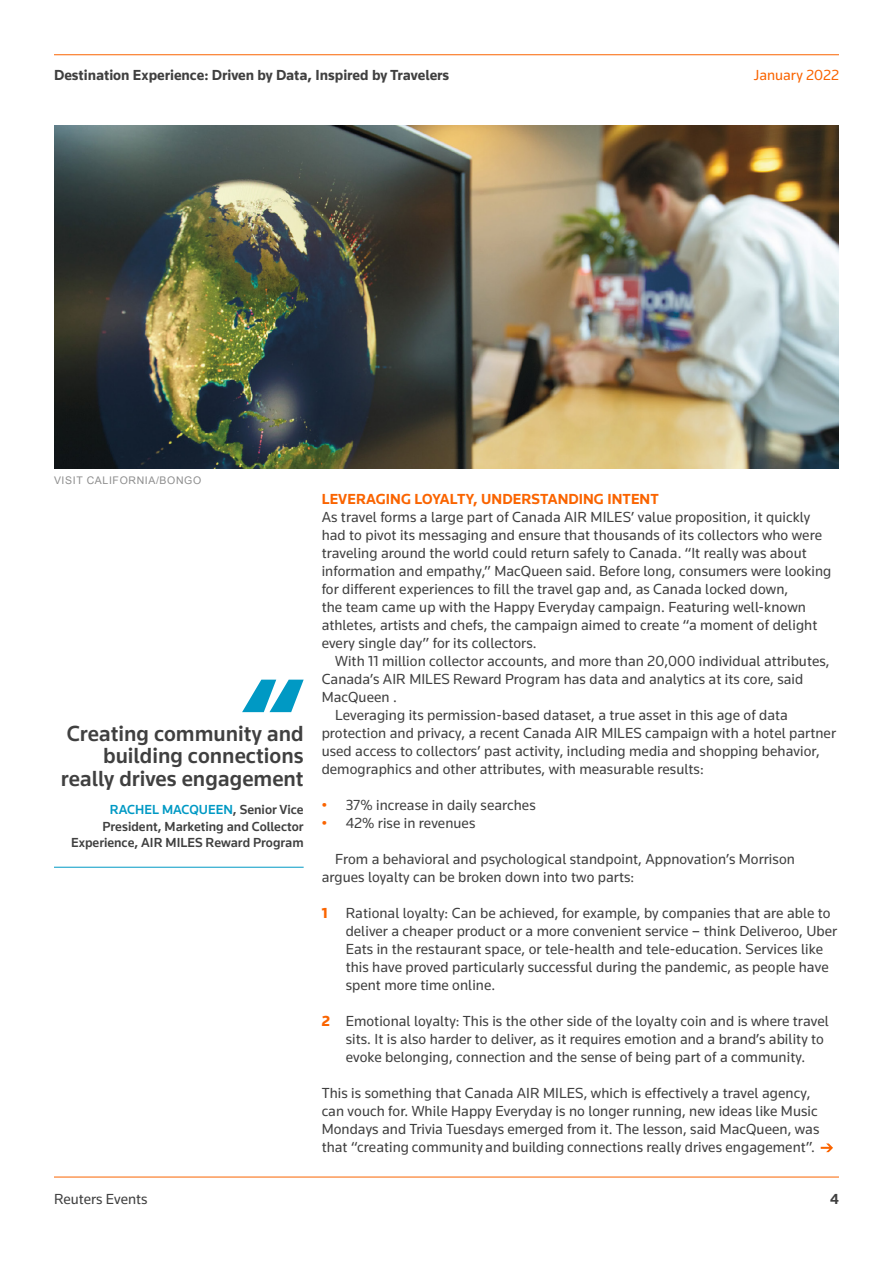
<style>
.page{position:relative;width:893px;height:1263px;background:#fff}
.page>*{position:absolute;margin:0;border:0;box-sizing:border-box;transform-origin:0 0}
.t1{font:500 22.5px/22.5px "Knowledge 2017";color:#404040;text-align:right}
.t2{font:15px/18px "Knowledge 2017";letter-spacing:.005em;color:#404040}
.t3{font:700 15px "Knowledge 2017";color:#404040}
.t4{font:700 15px "Knowledge 2017";letter-spacing:.005em;color:#fa6400}
.t5{font:15px "Knowledge 2017";color:#fa6400}
.t6{font:500 13.5px/16.5px "Knowledge 2017";color:#404040;text-align:right}
.t7{font:10.5px "Arial";letter-spacing:.06em;color:#8d8d8d}
.s1{color:#0099c4}
.s2{color:#fa6400}
.s3{font-weight:900;color:#fa6400}
</style>
<div class="page">
<hr style="left:54px;top:54px;width:785px;height:1px;background:#fa6400">
<hr style="left:54px;top:1177px;width:785px;height:1px;background:#fa6400">
<svg style="left:821px;top:1143px;width:12px;height:9px"></svg>
<img style="left:54px;top:126px;width:785px;height:342px">
<svg style="left:242px;top:680px;width:62px;height:32px"></svg>
<hr style="left:54px;top:867px;width:250px;height:1px;background:#0099c4">
<p class="t3" style="left:54px;top:65px;width:397px">Destination Experience: Driven by Data, Inspired by Travelers</p>
<p class="t5" style="left:754px;top:65px;width:87px">January 2022</p>
<p class="t7" style="left:54px;top:473px;width:149px">VISIT CALIFORNIA/BONGO</p>
<h1 class="t1" style="left:61px;top:721px;width:244px">Creating community and building connections really drives engagement</h1>
<p class="t6" style="left:71px;top:801px;width:234px"><span class="s1">RACHEL MACQUEEN</span>, Senior Vice<br>President, Marketing and Collector<br>Experience, AIR MILES Reward Program</p>
<p class="t4" style="left:322px;top:490px;width:339px">LEVERAGING LOYALTY, UNDERSTANDING INTENT</p>
<p class="t2" style="left:322px;top:508px;width:511px">As travel forms a large part of Canada AIR MILES’ value proposition, it quickly had to pivot its messaging and ensure that thousands of its collectors who were traveling around the world could return safely to Canada. “It really was about information and empathy,” MacQueen said. Before long, consumers were looking for different experiences to fill the travel gap and, as Canada locked down,<br>the team came up with the Happy Everyday campaign. Featuring well-known athletes, artists and chefs, the campaign aimed to create “a moment of delight every single day” for its collectors.</p>
<p class="t2" style="left:335px;top:652px;width:496px">With 11 million collector accounts, and more than 20,000 individual attributes,</p>
<p class="t2" style="left:322px;top:670px;width:483px">Canada’s AIR MILES Reward Program has data and analytics at its core, said</p>
<p class="t2" style="left:322px;top:688px;width:77px">MacQueen .</p>
<p class="t2" style="left:335px;top:706px;width:454px">Leveraging its permission-based dataset, a true asset in this age of data</p>
<p class="t2" style="left:322px;top:724px;width:516px">protection and privacy, a recent Canada AIR MILES campaign with a hotel partner</p>
<p class="t2" style="left:322px;top:742px;width:500px">used access to collectors’ past activity, including media and shopping behavior,</p>
<p class="t2" style="left:322px;top:760px;width:384px">demographics and other attributes, with measurable results:</p>
<p class="t2" style="left:322px;top:796px;width:216px"><span class="s2">•</span> 37% increase in daily searches</p>
<p class="t2" style="left:322px;top:814px;width:155px"><span class="s2">•</span> 42% rise in revenues</p>
<p class="t2" style="left:322px;top:850px;width:475px;text-indent:14px">From a behavioral and psychological standpoint, Appnovation’s Morrison argues loyalty can be broken down into two parts:</p>
<p class="t2" style="left:346px;top:904px;width:493px;text-indent:-24px"><span class="s3">1</span> Rational loyalty: Can be achieved, for example, by companies that are able to deliver a cheaper product or a more convenient service – think Deliveroo, Uber Eats in the restaurant space, or tele-health and tele-education. Services like this have proved particularly successful during the pandemic, as people have spent more time online.</p>
<p class="t2" style="left:346px;top:1012px;width:485px;text-indent:-24px"><span class="s3">2</span> Emotional loyalty: This is the other side of the loyalty coin and is where travel sits. It is also harder to deliver, as it requires emotion and a brand’s ability to evoke belonging, connection and the sense of being part of a community.</p>
<p class="t2" style="left:322px;top:1084px;width:499px">This is something that Canada AIR MILES, which is effectively a travel agency, can vouch for. While Happy Everyday is no longer running, new ideas like Music Mondays and Trivia Tuesdays emerged from it. The lesson, said MacQueen, was that “creating community and building connections really drives engagement”.</p>
<p class="t2" style="left:54px;top:1189px;width:95px">Reuters Events</p>
<p class="t3" style="left:830px;top:1189px;width:10px">4</p>
</div>
